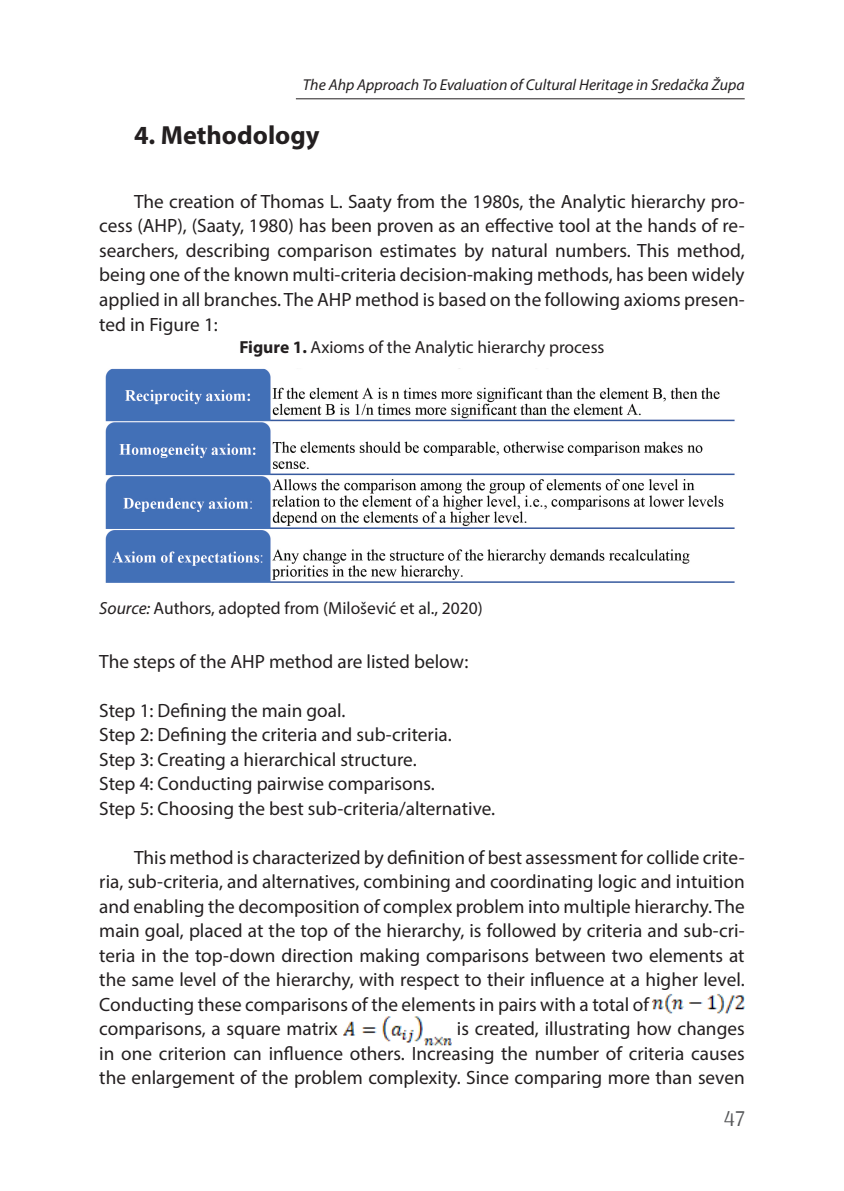
<style>
.page{position:relative;width:844px;height:1191px;background:#fff}
.page>*{position:absolute;margin:0;border:0;box-sizing:border-box;transform-origin:0 0}
.Podnaslov_1_u_tekstu{font:700 26.25px "Myriad Pro";color:#231f20}
.t1{font:22.75px "Arsenal";color:#57585a}
.Tekst{font:19.25px/24.5px "Myriad Pro";color:#231f20;text-align:justify}
.Tekst_BUV{font:19.25px "Myriad Pro";color:#231f20}
.Izvor_-_levo{font:17.5px "Myriad Pro";color:#231f20}
.Slika_potpis{font:17.5px "Myriad Pro";color:#231f20}
.t2{font:italic 15.75px "Myriad Pro";color:#231f20}
.s1{font-weight:700}
.s2{font-style:italic}
</style>
<div class="page">
<hr style="left:296px;top:98px;width:448px;height:1px;background:#231f20">
<img style="left:105px;top:369px;width:630px;height:214px">
<img style="left:652px;top:994px;width:92px;height:20px">
<img style="left:343px;top:1016px;width:108px;height:30px">
<p class="t2" style="left:303px;top:75px;width:443px">The Ahp Approach To Evaluation of Cultural Heritage in Sredačka Župa</p>
<p class="Podnaslov_1_u_tekstu" style="left:134px;top:118px;width:187px">4. Methodology</p>
<p class="Tekst" style="left:99px;top:189px;width:646px;text-indent:35px">The creation of Thomas L. Saaty from the 1980s, the Analytic hierarchy pro&shy;cess (AHP), (Saaty, 1980) has been proven as an effective tool at the hands of re&shy;searchers, describing comparison estimates by natural numbers. This method, being one of the known multi-criteria decision-making methods, has been widely applied in all branches. The AHP method is based on the following axioms presen&shy;ted in Figure 1:</p>
<p class="Slika_potpis" style="left:239px;top:336px;width:366px"><span class="s1">Figure 1.</span> Axioms of the Analytic hierarchy process</p>
<p class="Izvor_-_levo" style="left:99px;top:597px;width:385px"><span class="s2">Source:</span> Authors, adopted from (Milošević et al., 2020)</p>
<p class="Tekst_BUV" style="left:99px;top:649px;width:370px">The steps of the AHP method are listed below:</p>
<p class="Tekst_BUV" style="left:99px;top:698px;width:247px">Step 1: Defining the main goal.</p>
<p class="Tekst_BUV" style="left:99px;top:722px;width:354px">Step 2: Defining the criteria and sub-criteria.</p>
<p class="Tekst_BUV" style="left:99px;top:747px;width:319px">Step 3: Creating a hierarchical structure.</p>
<p class="Tekst_BUV" style="left:99px;top:771px;width:337px">Step 4: Conducting pairwise comparisons.</p>
<p class="Tekst_BUV" style="left:99px;top:796px;width:397px">Step 5: Choosing the best sub-criteria/alternative.</p>
<p class="Tekst" style="left:99px;top:844px;width:646px;text-align:left;text-indent:35px">This method is characterized by definition of best assessment for collide crite&shy;ria, sub-criteria, and alternatives, combining and coordinating logic and intuition and enabling the decomposition of complex problem into multiple hierarchy. The main goal, placed at the top of the hierarchy, is followed by criteria and sub-cri&shy;teria in the top-down direction making comparisons between two elements at the same level of the hierarchy, with respect to their influence at a higher level.<br>Conducting these comparisons of the elements in pairs with a total of comparisons, a square matrix</p>
<p class="Tekst" style="left:99px;top:1016px;width:646px;text-indent:357px">is created, illustrating how changes in one criterion can influence others. Increasing the number of criteria causes the enlargement of the problem complexity. Since comparing more than seven</p>
<p class="t1" style="left:723px;top:1104px;width:22px">47</p>
</div>
